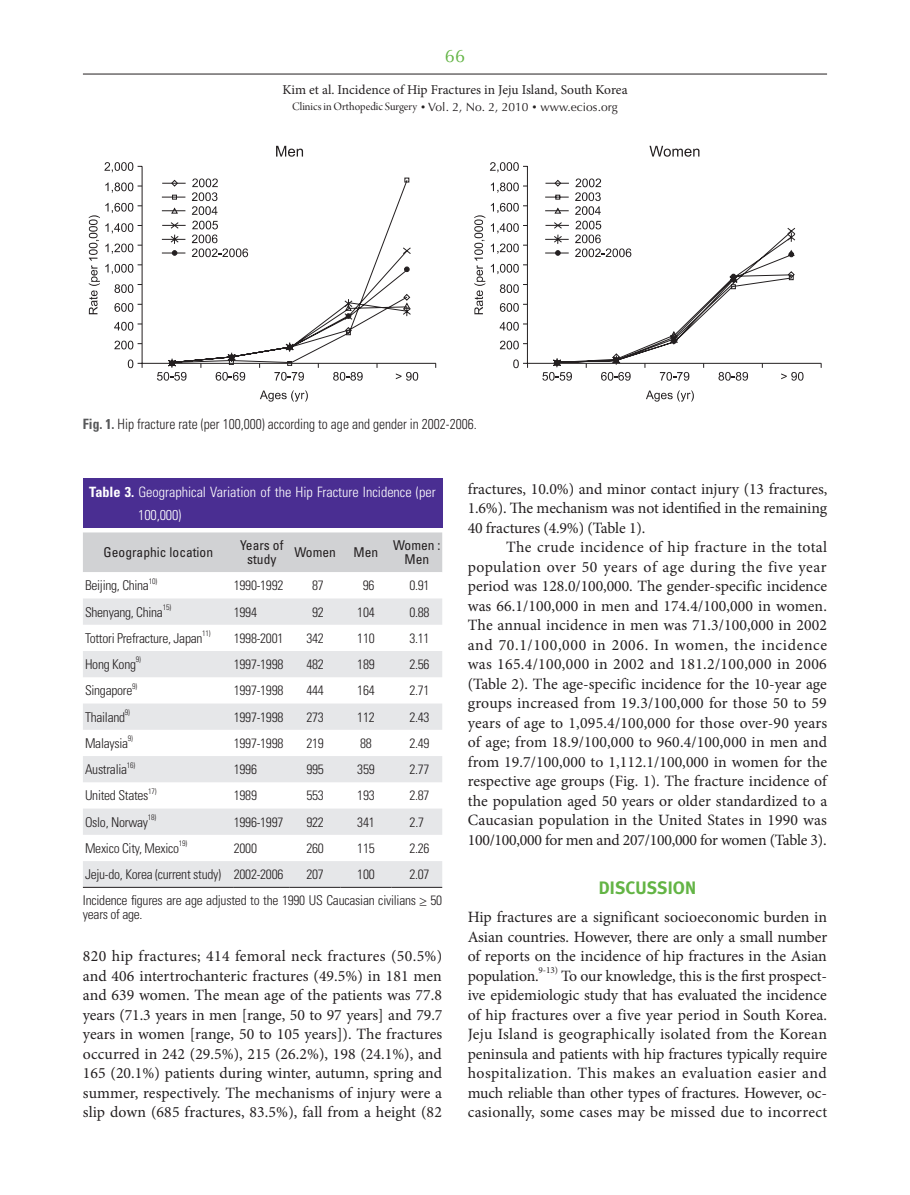
<style>
.page{position:relative;width:910px;height:1195px;background:#fff}
.page>*{position:absolute;margin:0;border:0;box-sizing:border-box;transform-origin:0 0}
.서론{font:700 18px "Meta Plus";letter-spacing:-.01em;color:#63b445}
.t1{font:18px "Optima LT Std";color:#63b445}
.본문{font:15.75px/19.5px "Minion Pro";color:#231f20;text-align:justify}
.그림설명{font:300 condensed 14.25px "Univers";color:#231f20;scale:.95 1}
.표_제목{font:300 condensed 14.25px/22.5px "Univers";color:#fff}
.표_본문{font:300 condensed 13.5px/13.5px "Univers";letter-spacing:-.02em;color:#231f20}
.t2{font:13.5px "Minion Pro";letter-spacing:-.005em;color:#231f20}
.표_1_Line{font:condensed 13.5px/13.5px "Univers";color:#231f20;text-align:center}
.t3{font:12px "Optima LT Std";color:#231f20}
.본문-2{font:9.15px "Minion Pro";color:#231f20}
.표_본문-2{font:300 condensed 7.8px "Univers";letter-spacing:-.02em;color:#231f20}
.s1{font-family:"Arno Pro Display"}
.s2{font-size:9px}
.s3{font-weight:700;color:#57585a}
.s4{font-weight:700}
</style>
<div class="page">
<hr style="left:83px;top:74px;width:744px;height:1px;background:#231f20">
<svg style="left:137px;top:165px;width:20px;height:199px"></svg>
<svg style="left:104px;top:162px;width:29px;height:10px"></svg>
<svg style="left:260px;top:390px;width:48px;height:12px"></svg>
<svg style="left:128px;top:359px;width:5px;height:9px"></svg>
<svg style="left:105px;top:182px;width:37px;height:11px"></svg>
<svg style="left:89px;top:203px;width:53px;height:111px"></svg>
<svg style="left:114px;top:322px;width:28px;height:9px"></svg>
<svg style="left:114px;top:341px;width:28px;height:8px"></svg>
<svg style="left:490px;top:162px;width:29px;height:10px"></svg>
<svg style="left:646px;top:390px;width:48px;height:12px"></svg>
<svg style="left:157px;top:177px;width:261px;height:204px"></svg>
<svg style="left:167px;top:179px;width:375px;height:190px"></svg>
<svg style="left:542px;top:178px;width:261px;height:203px"></svg>
<svg style="left:276px;top:146px;width:27px;height:11px"></svg>
<svg style="left:649px;top:146px;width:50px;height:11px"></svg>
<div style="left:83px;top:478px;width:359px;height:50px;background:#4a2e92"></div>
<div style="left:83px;top:532px;width:359px;height:40px;background:#d1d2d4"></div>
<svg style="left:83px;top:598px;width:359px;height:289px;fill:#e6e7e9"></svg>
<hr style="left:83px;top:887px;width:151px;height:1px;background:#231f20">
<hr style="left:234px;top:887px;width:56px;height:1px;background:#231f20">
<hr style="left:290px;top:887px;width:51px;height:1px;background:#231f20">
<hr style="left:341px;top:887px;width:50px;height:1px;background:#231f20">
<hr style="left:391px;top:887px;width:51px;height:1px;background:#231f20">
<p class="t1" style="left:445px;top:45px;width:22px">66</p>
<p class="t2" style="left:282px;top:80px;width:347px">Kim et al. Incidence of Hip Fractures in Jeju Island, South Korea</p>
<p class="t3" style="left:292px;top:100px;width:327px"><span class="s1">Clinics in Orthopedic Surgery</span> <span class="s2">•</span> Vol. 2, No. 2, 2010 <span class="s2">•</span> www.ecios.org</p>
<p class="그림설명" style="left:83px;top:416px;width:416px"><span class="s3">Fig. 1.</span> Hip fracture rate (per 100,000) according to age and gender in 2002-2006.</p>
<p class="표_제목" style="left:138px;top:481px;width:299px;text-indent:-49px"><span class="s4">Table 3.</span> Geographical Variation of the Hip Fracture Incidence (per<br>100,000)</p>
<p class="표_1_Line" style="left:104px;top:545px;width:111px">Geographic location</p>
<p class="표_1_Line" style="left:240px;top:539px;width:45px">Years of study</p>
<p class="표_1_Line" style="left:294px;top:545px;width:43px">Women</p>
<p class="표_1_Line" style="left:354px;top:545px;width:26px">Men</p>
<p class="표_1_Line" style="left:393px;top:539px;width:49px">Women :<br>Men</p>
<p class="표_본문" style="left:85px;top:579px;width:65px">Beijing, China</p>
<p class="표_본문-2" style="left:149px;top:576px;width:10px">10)</p>
<p class="표_본문" style="left:234px;top:579px;width:51px">1990-1992</p>
<p class="표_본문" style="left:312px;top:579px;width:13px">87</p>
<p class="표_본문" style="left:363px;top:579px;width:13px">96</p>
<p class="표_본문" style="left:409px;top:579px;width:22px">0.91</p>
<p class="표_본문" style="left:85px;top:605px;width:79px">Shenyang, China</p>
<p class="표_본문-2" style="left:163px;top:602px;width:10px">15)</p>
<p class="표_본문" style="left:234px;top:605px;width:25px">1994</p>
<p class="표_본문" style="left:312px;top:605px;width:13px">92</p>
<p class="표_본문" style="left:357px;top:605px;width:19px">104</p>
<p class="표_본문" style="left:409px;top:605px;width:22px">0.88</p>
<p class="표_본문" style="left:85px;top:631px;width:119px">Tottori Prefracture, Japan</p>
<p class="표_본문-2" style="left:202px;top:629px;width:10px">11)</p>
<p class="표_본문" style="left:234px;top:631px;width:51px">1998-2001</p>
<p class="표_본문" style="left:306px;top:631px;width:19px">342</p>
<p class="표_본문" style="left:357px;top:631px;width:19px">110</p>
<p class="표_본문" style="left:409px;top:631px;width:22px">3.11</p>
<p class="표_본문" style="left:85px;top:657px;width:53px">Hong Kong</p>
<p class="표_본문-2" style="left:136px;top:655px;width:7px">9)</p>
<p class="표_본문" style="left:234px;top:657px;width:51px">1997-1998</p>
<p class="표_본문" style="left:306px;top:657px;width:19px">482</p>
<p class="표_본문" style="left:357px;top:657px;width:19px">189</p>
<p class="표_본문" style="left:409px;top:657px;width:22px">2.56</p>
<p class="표_본문" style="left:85px;top:684px;width:49px">Singapore</p>
<p class="표_본문-2" style="left:132px;top:681px;width:7px">9)</p>
<p class="표_본문" style="left:234px;top:684px;width:51px">1997-1998</p>
<p class="표_본문" style="left:306px;top:684px;width:19px">444</p>
<p class="표_본문" style="left:357px;top:684px;width:19px">164</p>
<p class="표_본문" style="left:409px;top:684px;width:22px">2.71</p>
<p class="표_본문" style="left:85px;top:710px;width:42px">Thailand</p>
<p class="표_본문-2" style="left:125px;top:707px;width:7px">9)</p>
<p class="표_본문" style="left:234px;top:710px;width:51px">1997-1998</p>
<p class="표_본문" style="left:306px;top:710px;width:19px">273</p>
<p class="표_본문" style="left:357px;top:710px;width:19px">112</p>
<p class="표_본문" style="left:409px;top:710px;width:22px">2.43</p>
<p class="표_본문" style="left:85px;top:736px;width:45px">Malaysia</p>
<p class="표_본문-2" style="left:128px;top:734px;width:7px">9)</p>
<p class="표_본문" style="left:234px;top:736px;width:51px">1997-1998</p>
<p class="표_본문" style="left:306px;top:736px;width:19px">219</p>
<p class="표_본문" style="left:360px;top:736px;width:13px">88</p>
<p class="표_본문" style="left:409px;top:736px;width:22px">2.49</p>
<p class="표_본문" style="left:85px;top:762px;width:44px">Australia</p>
<p class="표_본문-2" style="left:127px;top:760px;width:10px">16)</p>
<p class="표_본문" style="left:234px;top:762px;width:25px">1996</p>
<p class="표_본문" style="left:306px;top:762px;width:19px">995</p>
<p class="표_본문" style="left:357px;top:762px;width:19px">359</p>
<p class="표_본문" style="left:409px;top:762px;width:22px">2.77</p>
<p class="표_본문" style="left:85px;top:789px;width:65px">United States</p>
<p class="표_본문-2" style="left:148px;top:786px;width:10px">17)</p>
<p class="표_본문" style="left:234px;top:789px;width:25px">1989</p>
<p class="표_본문" style="left:306px;top:789px;width:19px">553</p>
<p class="표_본문" style="left:357px;top:789px;width:19px">193</p>
<p class="표_본문" style="left:409px;top:789px;width:22px">2.87</p>
<p class="표_본문" style="left:85px;top:815px;width:65px">Oslo, Norway</p>
<p class="표_본문-2" style="left:148px;top:812px;width:10px">18)</p>
<p class="표_본문" style="left:234px;top:815px;width:51px">1996-1997</p>
<p class="표_본문" style="left:306px;top:815px;width:19px">922</p>
<p class="표_본문" style="left:357px;top:815px;width:19px">341</p>
<p class="표_본문" style="left:410px;top:815px;width:16px">2.7</p>
<p class="표_본문" style="left:85px;top:841px;width:96px">Mexico City, Mexico</p>
<p class="표_본문-2" style="left:179px;top:839px;width:10px">19)</p>
<p class="표_본문" style="left:234px;top:841px;width:25px">2000</p>
<p class="표_본문" style="left:306px;top:841px;width:19px">260</p>
<p class="표_본문" style="left:357px;top:841px;width:19px">115</p>
<p class="표_본문" style="left:409px;top:841px;width:22px">2.26</p>
<p class="표_본문" style="left:85px;top:867px;width:138px">Jeju-do, Korea (current study)</p>
<p class="표_본문" style="left:234px;top:867px;width:51px">2002-2006</p>
<p class="표_본문" style="left:306px;top:867px;width:19px">207</p>
<p class="표_본문" style="left:357px;top:867px;width:19px">100</p>
<p class="표_본문" style="left:409px;top:867px;width:22px">2.07</p>
<p class="표_본문" style="left:83px;top:894px;width:361px">Incidence figures are age adjusted to the 1990 US Caucasian civilians ≥ 50 years of age.</p>
<p class="본문" style="left:83px;top:946px;width:361px">820 hip fractures; 414 femoral neck fractures (50.5%) and 406 intertrochanteric fractures (49.5%) in 181 men and 639 women. The mean age of the patients was 77.8 years (71.3 years in men [range, 50 to 97 years] and 79.7 years in women [range, 50 to 105 years]). The fractures occurred in 242 (29.5%), 215 (26.2%), 198 (24.1%), and 165 (20.1%) patients during winter, autumn, spring and summer, respectively. The mechanisms of injury were a slip down (685 fractures, 83.5%), fall from a height (82</p>
<p class="본문" style="left:468px;top:479px;width:361px">fractures, 10.0%) and minor contact injury (13 fractures, 1.6%). The mechanism was not identified in the remaining 40 fractures (4.9%) (Table 1).</p>
<p class="본문" style="left:468px;top:537px;width:361px;text-indent:38px">The crude incidence of hip fracture in the total population over 50 years of age during the five year period was 128.0/100,000. The gender-specific incidence was 66.1/100,000 in men and 174.4/100,000 in women.<br>The annual incidence in men was 71.3/100,000 in 2002 and 70.1/100,000 in 2006. In women, the incidence was 165.4/100,000 in 2002 and 181.2/100,000 in 2006 (Table 2). The age-specific incidence for the 10-year age groups increased from 19.3/100,000 for those 50 to 59 years of age to 1,095.4/100,000 for those over-90 years of age; from 18.9/100,000 to 960.4/100,000 in men and from 19.7/100,000 to 1,112.1/100,000 in women for the respective age groups (Fig. 1). The fracture incidence of the population aged 50 years or older standardized to a Caucasian population in the United States in 1990 was 100/100,000 for men and 207/100,000 for women (Table 3).</p>
<p class="서론" style="left:598px;top:878px;width:100px">DISCUSSION</p>
<p class="본문" style="left:468px;top:907px;width:361px">Hip fractures are a significant socioeconomic burden in Asian countries. However, there are only a small number of reports on the incidence of hip fractures in the Asian population.</p>
<p class="본문-2" style="left:539px;top:964px;width:21px">9-13)</p>
<p class="본문" style="left:468px;top:966px;width:361px;text-align:left;text-indent:93px">To our knowledge, this is the first prospect&shy;ive epidemiologic study that has evaluated the incidence of hip fractures over a five year period in South Korea.<br>Jeju Island is geographically isolated from the Korean peninsula and patients with hip fractures typically require hospitalization. This makes an evaluation easier and much reliable than other types of fractures. However, oc&shy;casionally, some cases may be missed due to incorrect</p>
</div>
